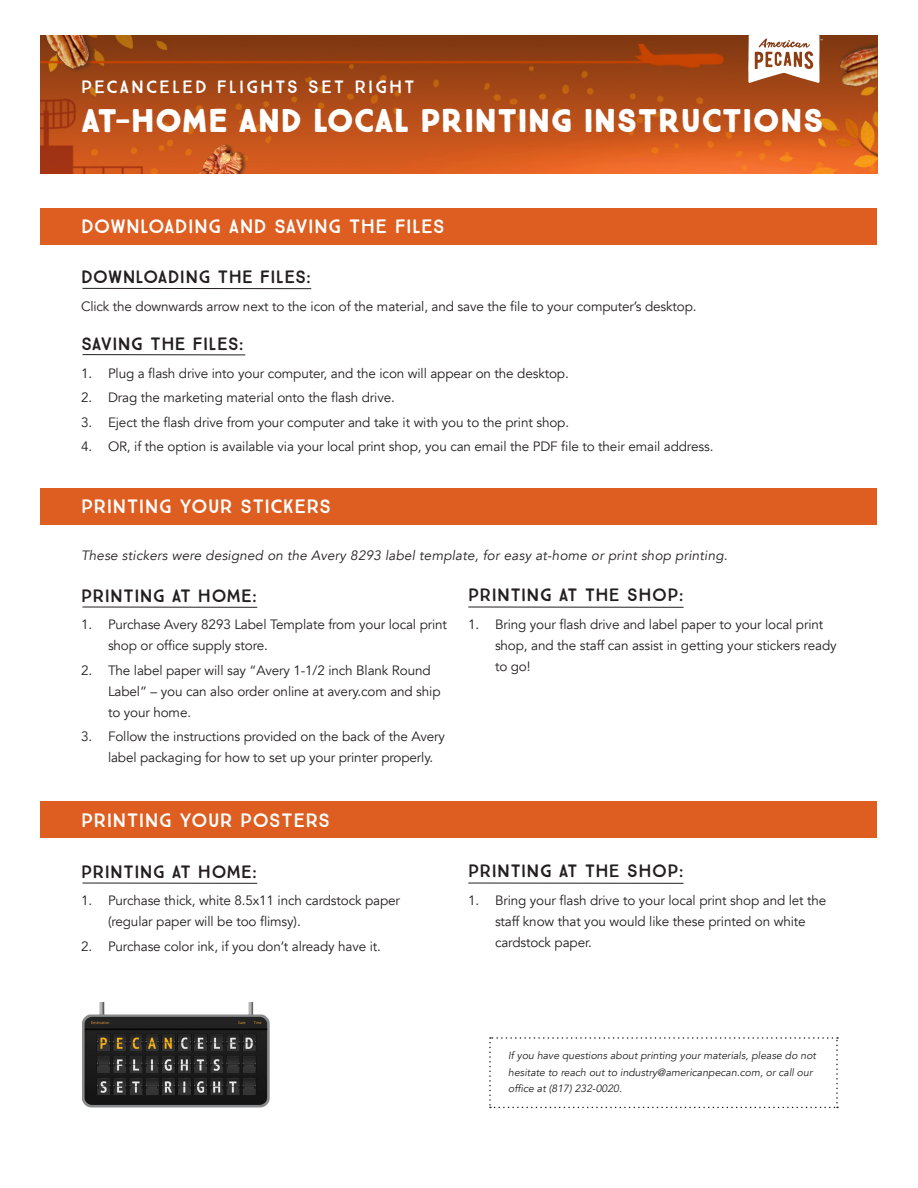
<style>
.page{position:relative;width:918px;height:1188px;background:#fff}
.page>*{position:absolute;margin:0;border:0;box-sizing:border-box;transform-origin:0 0}
.t1{font:900 33px "True North";color:#fff}
.t2{font:19.5px "True North";letter-spacing:.015em;color:#fff}
.t3{font:18px "True North";letter-spacing:.015em;color:#231f20}
.t4{font:18px "True North";letter-spacing:.1em;color:#fff}
.Numbered_List{font:13.5px/21px "Avenir";letter-spacing:-.01em;color:#231f20}
.t5{font:italic 13.5px "Avenir";letter-spacing:.015em;color:#231f20}
.t6{font:italic 10.5px/16.5px "Avenir";color:#231f20}
</style>
<div class="page">
<div style="left:40px;top:801px;width:838px;height:37px;background:#dd5e20"></div>
<img style="left:40px;top:36px;width:838px;height:138px">
<div style="left:40px;top:489px;width:838px;height:36px;background:#dd5e20"></div>
<svg style="left:748px;top:35px;width:75px;height:48px"></svg>
<div style="left:40px;top:208px;width:838px;height:36px;background:#dd5e20"></div>
<hr style="left:83px;top:288px;width:228px;height:1px;background:#231f20">
<hr style="left:83px;top:354px;width:162px;height:1px;background:#231f20">
<hr style="left:83px;top:607px;width:174px;height:1px;background:#231f20">
<hr style="left:83px;top:883px;width:174px;height:1px;background:#231f20">
<hr style="left:468px;top:607px;width:216px;height:1px;background:#231f20">
<hr style="left:468px;top:883px;width:216px;height:1px;background:#231f20">
<svg style="left:489px;top:1037px;width:349px;height:71px"></svg>
<img style="left:40px;top:36px;width:60px;height:52px">
<img style="left:155px;top:138px;width:109px;height:36px">
<img style="left:810px;top:39px;width:68px;height:60px">
<img style="left:82px;top:1002px;width:188px;height:106px">
<p class="t4" style="left:81px;top:76px;width:335px">PECANCELED FLIGHTS SET RIGHT</p>
<p class="t1" style="left:81px;top:101px;width:744px">AT-HOME AND LOCAL PRINTING INSTRUCTIONS</p>
<p class="t2" style="left:81px;top:215px;width:365px">DOWNLOADING AND SAVING THE FILES</p>
<p class="t3" style="left:81px;top:266px;width:231px">DOWNLOADING THE FILES:</p>
<p class="Numbered_List" style="left:81px;top:296px;width:617px">Click the downwards arrow next to the icon of the material, and save the file to your computer’s desktop.</p>
<p class="t3" style="left:81px;top:333px;width:164px">SAVING THE FILES:</p>
<p class="Numbered_List" style="left:81px;top:363px;width:489px">1. Plug a flash drive into your computer, and the icon will appear on the desktop.</p>
<p class="Numbered_List" style="left:81px;top:387px;width:315px">2. Drag the marketing material onto the flash drive.</p>
<p class="Numbered_List" style="left:81px;top:412px;width:490px">3. Eject the flash drive from your computer and take it with you to the print shop.</p>
<p class="Numbered_List" style="left:81px;top:436px;width:634px">4. OR, if the option is available via your local print shop, you can email the PDF file to their email address.</p>
<p class="t2" style="left:81px;top:495px;width:252px">PRINTING YOUR STICKERS</p>
<p class="t5" style="left:81px;top:547px;width:648px">These stickers were designed on the Avery 8293 label template, for easy at-home or print shop printing.</p>
<h3 class="t3" style="left:81px;top:585px;width:177px">PRINTING AT HOME:</h3>
<p class="Numbered_List" style="left:108px;top:615px;width:341px;text-indent:-27px">1. Purchase Avery 8293 Label Template from your local print shop or office supply store.</p>
<p class="Numbered_List" style="left:108px;top:660px;width:334px;text-indent:-27px">2. The label paper will say “Avery 1-1/2 inch Blank Round<br>Label” – you can also order online at avery.com and ship to your home.</p>
<p class="Numbered_List" style="left:108px;top:727px;width:338px;text-indent:-27px">3. Follow the instructions provided on the back of the Avery label packaging for how to set up your printer properly.</p>
<p class="t2" style="left:81px;top:809px;width:251px">PRINTING YOUR POSTERS</p>
<h3 class="t3" style="left:81px;top:861px;width:177px">PRINTING AT HOME:</h3>
<p class="Numbered_List" style="left:108px;top:890px;width:294px;text-indent:-27px">1. Purchase thick, white 8.5x11 inch cardstock paper (regular paper will be too flimsy).</p>
<p class="Numbered_List" style="left:81px;top:936px;width:302px">2. Purchase color ink, if you don’t already have it.</p>
<h3 class="t3" style="left:468px;top:584px;width:217px">PRINTING AT THE SHOP:</h3>
<p class="Numbered_List" style="left:495px;top:614px;width:343px;text-indent:-27px">1. Bring your flash drive and label paper to your local print shop, and the staff can assist in getting your stickers ready to go!</p>
<h3 class="t3" style="left:468px;top:860px;width:217px">PRINTING AT THE SHOP:</h3>
<p class="Numbered_List" style="left:495px;top:890px;width:333px;text-indent:-27px">1. Bring your flash drive to your local print shop and let the staff know that you would like these printed on white cardstock paper.</p>
<p class="t6" style="left:508px;top:1048px;width:309px">If you have questions about printing your materials, please do not hesitate to reach out to industry@americanpecan.com, or call our office at (817) 232-0020.</p>
</div>
